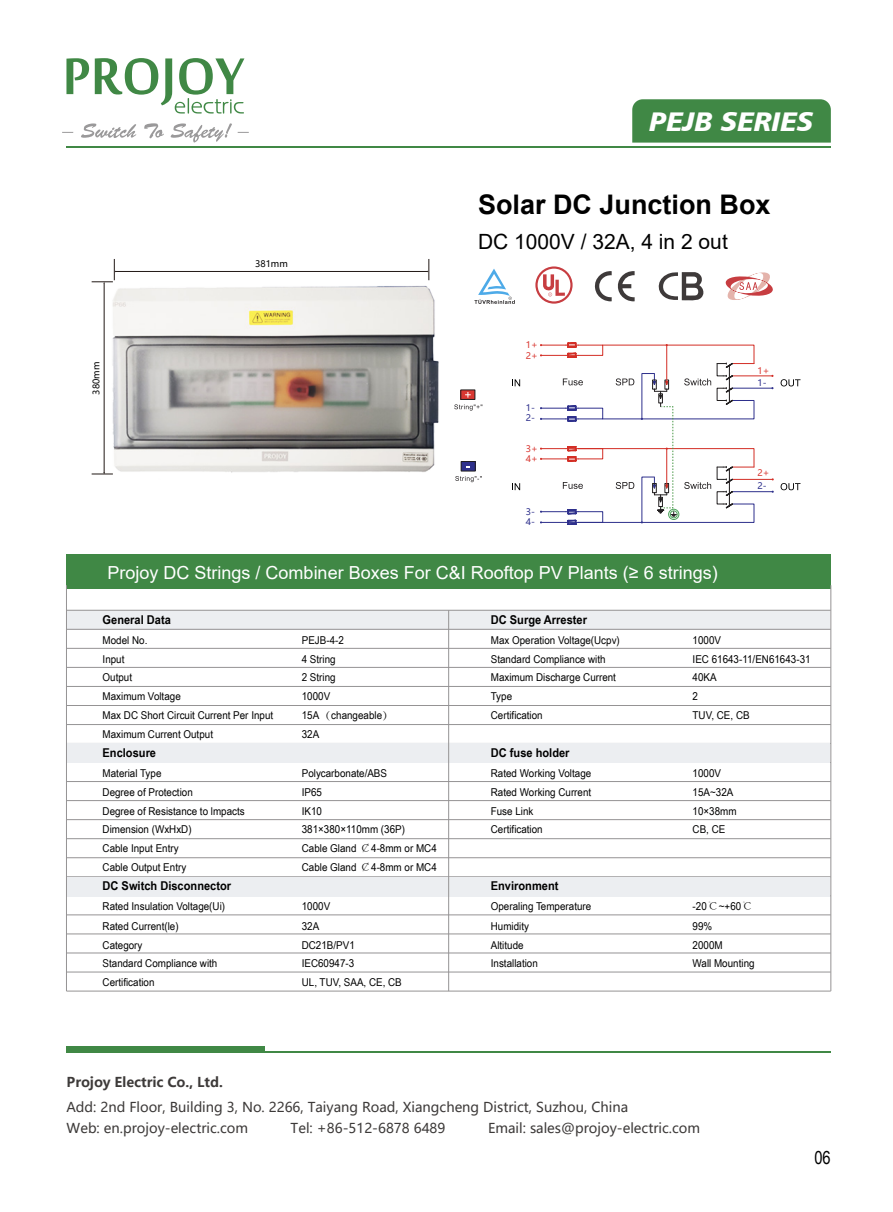
<style>
.page{position:relative;width:893px;height:1212px;background:#fff}
.page>*{position:absolute;margin:0;border:0;box-sizing:border-box;transform-origin:0 0}
.t1{font:700 27px "Arial";color:#000}
.t2{font:27px "Humanist 777 BT Black Italic B";color:#fff}
.t3{font:21px "Arial";color:#000}
.t4{font:18px "Arial";color:#fff}
.t5{font:18px "Arial Narrow";color:#000}
.t6{font:13.5px/21.1px "Microsoft Ya Hei";color:#3d3a39}
.t7{font:700 13.5px "Microsoft Ya Hei";color:#3d3a39}
.t8{font:700 12.15px "Arial Narrow";color:#000;scale:1.11 1}
.t9{font:10.8px/18.8px "Arial Narrow";color:#000;scale:1.11 1}
.t10{font:9px "Microsoft Ya Hei";color:#2e308c}
.t11{font:9px "Microsoft Ya Hei";color:#d93832}
.t12{font:9px "Microsoft Ya Hei";color:#000}
.s1{font-family:"Adobe Song Std";font-weight:300}
</style>
<div class="page">
<svg style="left:594px;top:271px;width:41px;height:30px"></svg>
<svg style="left:658px;top:272px;width:45px;height:29px"></svg>
<hr style="left:732px;top:376px;width:40px;height:1px;background:#d32e25">
<hr style="left:732px;top:388px;width:40px;height:1px;background:#2e308c">
<hr style="left:732px;top:479px;width:40px;height:1px;background:#d32e25">
<hr style="left:732px;top:491px;width:40px;height:1px;background:#2e308c">
<svg style="left:66px;top:58px;width:23px;height:36px"></svg>
<svg style="left:95px;top:58px;width:149px;height:56px"></svg>
<svg style="left:81px;top:123px;width:55px;height:15px"></svg>
<svg style="left:144px;top:123px;width:20px;height:15px"></svg>
<svg style="left:171px;top:123px;width:61px;height:20px"></svg>
<svg style="left:474px;top:269px;width:41px;height:35px"></svg>
<svg style="left:725px;top:272px;width:48px;height:28px"></svg>
<svg style="left:535px;top:266px;width:38px;height:38px"></svg>
<div style="left:461px;top:390px;width:14px;height:9px;background:#d93832"></div>
<div style="left:460px;top:390px;width:15px;height:10px;border:1px solid #221f20"></div>
<svg style="left:465px;top:392px;width:6px;height:6px"></svg>
<div style="left:461px;top:461px;width:14px;height:10px;background:#2e308c"></div>
<div style="left:461px;top:461px;width:15px;height:10px;border:1px solid #221f20"></div>
<svg style="left:454px;top:404px;width:28px;height:7px"></svg>
<svg style="left:455px;top:476px;width:27px;height:6px"></svg>
<div style="left:66px;top:554px;width:765px;height:35px;background:#408845"></div>
<hr style="left:66px;top:743px;width:765px;height:1px;background:#959394">
<hr style="left:66px;top:781px;width:765px;height:1px;background:#959394">
<hr style="left:66px;top:800px;width:765px;height:1px;background:#959394">
<hr style="left:66px;top:819px;width:765px;height:1px;background:#959394">
<hr style="left:66px;top:762px;width:765px;height:1px;background:#959394">
<hr style="left:66px;top:838px;width:765px;height:1px;background:#959394">
<hr style="left:66px;top:857px;width:765px;height:1px;background:#959394">
<hr style="left:66px;top:876px;width:765px;height:1px;background:#959394">
<hr style="left:66px;top:914px;width:765px;height:1px;background:#959394">
<hr style="left:66px;top:934px;width:765px;height:1px;background:#959394">
<hr style="left:66px;top:953px;width:765px;height:1px;background:#959394">
<hr style="left:66px;top:895px;width:765px;height:1px;background:#959394">
<hr style="left:66px;top:972px;width:765px;height:1px;background:#959394">
<hr style="left:66px;top:991px;width:765px;height:1px;background:#959394">
<div style="left:67px;top:877px;width:763px;height:19px;background:#eceef1"></div>
<div style="left:67px;top:743px;width:763px;height:20px;background:#eceef1"></div>
<div style="left:67px;top:610px;width:763px;height:19px;background:#eceef1"></div>
<hr style="left:67px;top:648px;width:764px;height:1px;background:#959394">
<hr style="left:67px;top:667px;width:764px;height:1px;background:#959394">
<hr style="left:67px;top:686px;width:764px;height:1px;background:#959394">
<hr style="left:67px;top:629px;width:764px;height:1px;background:#959394">
<hr style="left:67px;top:705px;width:764px;height:1px;background:#959394">
<hr style="left:67px;top:724px;width:764px;height:1px;background:#959394">
<hr style="left:67px;top:610px;width:764px;height:1px;background:#959394">
<hr style="left:66px;top:585px;width:1px;height:406px;background:#959394">
<hr style="left:448px;top:610px;width:1px;height:381px;background:#959394">
<hr style="left:831px;top:585px;width:1px;height:406px;background:#959394">
<div style="left:66px;top:1046px;width:199px;height:6px;background:#408845"></div>
<hr style="left:66px;top:1051px;width:765px;height:2px;background:#408845">
<hr style="left:66px;top:146px;width:765px;height:2px;background:#408845">
<svg style="left:540px;top:342px;width:215px;height:183px"></svg>
<svg style="left:781px;top:379px;width:19px;height:7px"></svg>
<svg style="left:512px;top:379px;width:8px;height:7px"></svg>
<svg style="left:781px;top:483px;width:19px;height:7px"></svg>
<svg style="left:512px;top:483px;width:8px;height:7px"></svg>
<img style="left:103px;top:280px;width:336px;height:193px">
<hr style="left:115px;top:271px;width:313px;height:1px;background:#211815">
<svg style="left:427px;top:259px;width:3px;height:21px"></svg>
<hr style="left:104px;top:283px;width:1px;height:190px;background:#211815">
<svg style="left:92px;top:472px;width:21px;height:3px"></svg>
<svg style="left:92px;top:259px;width:24px;height:24px"></svg>
<div style="left:632px;top:99px;width:199px;height:44px;background:#408845"></div>
<h1 class="t2" style="left:650px;top:103px;width:166px">PEJB SERIES</h1>
<p class="t12" style="left:255px;top:257px;width:34px">381mm</p>
<h1 class="t1" style="left:478px;top:186px;width:294px">Solar DC Junction Box</h1>
<h2 class="t3" style="left:478px;top:228px;width:251px">DC 1000V / 32A, 4 in 2 out</h2>
<p class="t12" style="left:90px;top:395px;width:34px;rotate:-90deg">380mm</p>
<p class="t11" style="left:526px;top:339px;width:13px">1+</p>
<p class="t11" style="left:526px;top:349px;width:13px">2+</p>
<p class="t10" style="left:526px;top:402px;width:11px">1-</p>
<p class="t10" style="left:526px;top:412px;width:11px">2-</p>
<p class="t11" style="left:526px;top:442px;width:13px">3+</p>
<p class="t11" style="left:526px;top:453px;width:13px">4+</p>
<p class="t10" style="left:526px;top:505px;width:11px">3-</p>
<p class="t10" style="left:526px;top:516px;width:11px">4-</p>
<h3 class="t4" style="left:108px;top:560px;width:612px">Projoy DC Strings / Combiner Boxes For C&amp;I Rooftop PV Plants (≥ 6 strings)</h3>
<p class="t11" style="left:758px;top:364px;width:13px">1+</p>
<p class="t10" style="left:758px;top:377px;width:11px">1-</p>
<p class="t11" style="left:758px;top:467px;width:13px">2+</p>
<p class="t10" style="left:758px;top:479px;width:11px">2-</p>
<p class="t8" style="left:103px;top:610px;width:63px">General Data</p>
<p class="t8" style="left:491px;top:610px;width:88px">DC Surge Arrester</p>
<p class="t9" style="left:103px;top:630px;width:155px">Model No.<br>Input<br>Output<br>Maximum Voltage<br>Max DC Short Circuit Current Per Input</p>
<p class="t9" style="left:302px;top:630px;width:85px">PEJB-4-2<br>4 String<br>2 String<br>1000V<br>15A<span class="s1">（</span>changeable<span class="s1">）</span></p>
<p class="t9" style="left:491px;top:630px;width:118px">Max Operation Voltage(Ucpv)<br>Standard Compliance with<br>Maximum Discharge Current</p>
<p class="t9" style="left:491px;top:705px;width:48px">Certification</p>
<p class="t9" style="left:693px;top:630px;width:108px">1000V<br>IEC 61643-11/EN61643-31<br>40KA</p>
<p class="t9" style="left:693px;top:705px;width:53px">TUV, CE, CB</p>
<p class="t9" style="left:491px;top:687px;width:21px">Type</p>
<p class="t9" style="left:693px;top:687px;width:6px">2</p>
<p class="t9" style="left:103px;top:724px;width:101px">Maximum Current Output</p>
<p class="t9" style="left:302px;top:724px;width:17px">32A</p>
<p class="t8" style="left:103px;top:743px;width:50px">Enclosure</p>
<p class="t8" style="left:491px;top:743px;width:72px">DC fuse holder</p>
<p class="t9" style="left:103px;top:763px;width:55px">Material Type</p>
<p class="t9" style="left:103px;top:782px;width:130px">Degree of Protection<br>Degree of Resistance to lmpacts<br>Dimension (WxHxD)<br>Cable Input Entry</p>
<p class="t9" style="left:302px;top:763px;width:123px">Polycarbonate/ABS<br>IP65<br>IK10<br>381×380×110mm (36P)<br>Cable Gland <span class="s1">￠</span>4-8mm or MC4</p>
<p class="t9" style="left:491px;top:763px;width:92px">Rated Working Voltage</p>
<p class="t9" style="left:491px;top:782px;width:92px">Rated Working Current<br>Fuse Link<br>Certification</p>
<p class="t9" style="left:693px;top:763px;width:27px">1000V</p>
<p class="t9" style="left:693px;top:782px;width:41px">15A~32A<br>10×38mm<br>CB, CE</p>
<p class="t9" style="left:103px;top:857px;width:77px">Cable Output Entry</p>
<p class="t9" style="left:302px;top:857px;width:123px">Cable Gland <span class="s1">￠</span>4-8mm or MC4</p>
<p class="t8" style="left:103px;top:877px;width:117px">DC Switch Disconnector</p>
<p class="t8" style="left:491px;top:877px;width:62px">Environment</p>
<p class="t9" style="left:103px;top:896px;width:112px">Rated Insulation Voltage(Ui)</p>
<p class="t9" style="left:302px;top:896px;width:27px">1000V</p>
<p class="t9" style="left:491px;top:896px;width:92px">Operaling Temperature</p>
<p class="t9" style="left:103px;top:916px;width:105px">Rated Current(le)<br>Category<br>Standard Compliance with</p>
<p class="t9" style="left:302px;top:916px;width:49px">32A<br>DC21B/PV1<br>IEC60947-3</p>
<p class="t9" style="left:491px;top:916px;width:44px">Humidity<br>Altitude<br>Installation</p>
<p class="t9" style="left:103px;top:972px;width:48px">Certification</p>
<p class="t9" style="left:302px;top:972px;width:92px">UL, TUV, SAA, CE, CB</p>
<p class="t9" style="left:693px;top:897px;width:56px">-20<span class="s1">℃</span>~+60<span class="s1">℃</span></p>
<p class="t9" style="left:693px;top:916px;width:57px">99%<br>2000M<br>Wall Mounting</p>
<p class="t7" style="left:66px;top:1072px;width:158px">Projoy Electric Co., Ltd.</p>
<p class="t6" style="left:66px;top:1096px;width:563px">Add: 2nd Floor, Building 3, No. 2266, Taiyang Road, Xiangcheng District, Suzhou, China<br>Web: en.projoy-electric.com</p>
<p class="t6" style="left:291px;top:1117px;width:156px">Tel: +86-512-6878 6489</p>
<p class="t6" style="left:488px;top:1117px;width:214px">Email: sales@projoy-electric.com</p>
<h3 class="t5" style="left:814px;top:1144px;width:18px">06</h3>
</div>
